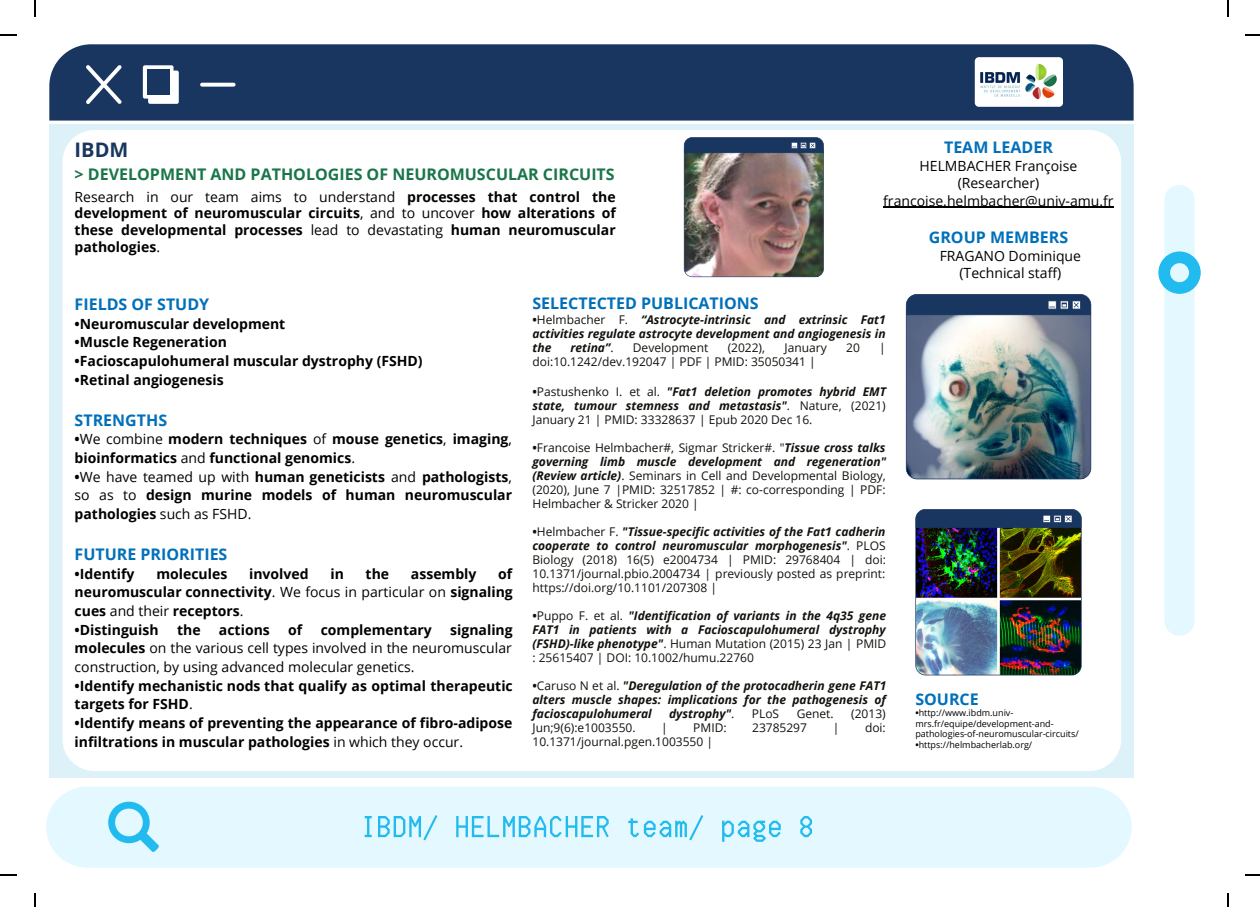
<style>
.page{position:relative;width:1260px;height:907px;background:#fff}
.page>*{position:absolute;margin:0;border:0;box-sizing:border-box;transform-origin:0 0}
.t1{font:50px "Computer says no";color:#21bbef}
.t2{font:700 20px "Open Sans";color:#183660}
.t3{font:700 16px "Open Sans";color:#0070ba}
.t4{font:700 16px "Open Sans";color:#197649}
.t5{font:700 14px/18.6px "Open Sans";color:#000;text-align:justify}
.t6{font:14px/17.6px "Open Sans";color:#000;text-align:center}
.t7{font:12px/14px "Open Sans";color:#11110d;text-align:justify}
.t8{font:italic 700 12px/14px "Open Sans";color:#11110d;text-align:justify}
.t9{font:9px/10.6px "Open Sans";color:#000}
.s1{font-weight:400}
.s2{font-weight:700}
.s3{font-style:normal}
.s4{font-weight:400;font-style:normal}
.s5{font-weight:700;font-style:italic}
</style>
<div class="page">
<div style="left:1164px;top:185px;width:30px;height:450px;background:#e3f8ff;border-radius:15px"></div>
<svg style="left:1158px;top:251px;width:42px;height:43px"></svg>
<div style="left:49px;top:44px;width:1084px;height:77px;background:#183660"></div>
<div style="left:49px;top:124px;width:1084px;height:654px;background:#ddf1f8"></div>
<div style="left:62px;top:130px;width:1058px;height:641px;background:#fff;border-radius:32px"></div>
<div style="left:46px;top:786px;width:1085px;height:81px;background:#e3f8ff"></div>
<svg style="left:108px;top:801px;width:51px;height:51px;background:#9ee2f9"></svg>
<img style="left:683px;top:137px;width:140px;height:140px">
<div style="left:974px;top:57px;width:88px;height:50px;background:#fff;border-radius:4px"></div>
<img style="left:980px;top:63px;width:77px;height:37px">
<img style="left:915px;top:509px;width:166px;height:166px">
<img style="left:905px;top:294px;width:185px;height:185px">
<hr style="left:883px;top:207px;width:230px;height:1px;background:#000">
<svg style="left:35px;top:0;width:1px;height:17px"></svg>
<svg style="left:0;top:35px;width:17px;height:1px"></svg>
<svg style="left:1245px;top:35px;width:14px;height:1px"></svg>
<svg style="left:35px;top:893px;width:1px;height:14px"></svg>
<svg style="left:0;top:874px;width:17px;height:1px"></svg>
<svg style="left:1245px;top:874px;width:14px;height:1px"></svg>
<h2 class="t2" style="left:75px;top:135px;width:55px">IBDM</h2>
<p class="t4" style="left:75px;top:163px;width:541px">&gt; DEVELOPMENT AND PATHOLOGIES OF NEUROMUSCULAR CIRCUITS</p>
<p class="t5" style="left:75px;top:188px;width:542px;line-height:16.6px"><span class="s1">Research in our team aims to understand</span> processes that control the development of neuromuscular circuits<span class="s1">, and to uncover</span> how alterations of these developmental processes <span class="s1">lead to devastating</span> human neuromuscular pathologies<span class="s1">.</span></p>
<p class="t3" style="left:943px;top:136px;width:110px">TEAM LEADER</p>
<p class="t6" style="left:883px;top:156px;width:232px">HELMBACHER Françoise (Researcher) francoise.helmbacher@univ-amu.fr</p>
<p class="t3" style="left:928px;top:226px;width:141px">GROUP MEMBERS</p>
<p class="t6" style="left:939px;top:246px;width:143px">FRAGANO Dominique (Technical staff)</p>
<p class="t3" style="left:75px;top:293px;width:136px">FIELDS OF STUDY</p>
<p class="t5" style="left:75px;top:314px;width:212px">•Neuromuscular development</p>
<p class="t5" style="left:75px;top:332px;width:154px">•Muscle Regeneration</p>
<p class="t5" style="left:75px;top:351px;width:349px">•Facioscapulohumeral muscular dystrophy (FSHD)</p>
<p class="t5" style="left:75px;top:370px;width:150px">•Retinal angiogenesis</p>
<p class="t3" style="left:75px;top:408px;width:94px">STRENGTHS</p>
<p class="t5" style="left:75px;top:429px;width:438px">•<span class="s1">We combine</span> modern techniques <span class="s1">of</span> mouse genetics<span class="s1">,</span> imaging<span class="s1">, </span>bioinformatics <span class="s1">and</span> functional genomics<span class="s1">.</span></p>
<p class="t5" style="left:75px;top:467px;width:439px">•<span class="s1">We have teamed up with</span> human geneticists <span class="s1">and</span> pathologists<span class="s1">, so as to</span> design murine models of human neuromuscular pathologies <span class="s1">such as FSHD.</span></p>
<p class="t3" style="left:75px;top:542px;width:154px">FUTURE PRIORITIES</p>
<p class="t5" style="left:75px;top:563px;width:61px">•Identify</p>
<p class="t5" style="left:156px;top:563px;width:72px">molecules</p>
<p class="t5" style="left:249px;top:563px;width:61px">involved</p>
<p class="t5" style="left:330px;top:563px;width:15px">in</p>
<p class="t5" style="left:365px;top:563px;width:25px">the</p>
<p class="t5" style="left:411px;top:563px;width:67px">assembly</p>
<p class="t5" style="left:75px;top:563px;width:439px;text-indent:423px">of neuromuscular connectivity<span class="s1">. We focus in particular on</span> signaling cues <span class="s1">and their</span> receptors<span class="s1">.</span></p>
<p class="t5" style="left:75px;top:620px;width:85px">•Distinguish</p>
<p class="t5" style="left:177px;top:620px;width:25px">the</p>
<p class="t5" style="left:219px;top:620px;width:52px">actions</p>
<p class="t5" style="left:288px;top:620px;width:16px">of</p>
<p class="t5" style="left:320px;top:620px;width:113px">complementary</p>
<p class="t6" style="left:75px;top:620px;width:439px;line-height:18.6px;text-align:justify;text-indent:375px"><span class="s2">signaling molecules</span> on the various cell types involved in the neuromuscular construction, by using advanced molecular genetics.</p>
<p class="t5" style="left:75px;top:676px;width:439px">•Identify mechanistic nods that qualify as optimal therapeutic targets for FSHD<span class="s1">.</span></p>
<p class="t5" style="left:75px;top:713px;width:439px">•Identify means of preventing the appearance of fibro-adipose infiltrations in muscular pathologies <span class="s1">in which they occur.</span></p>
<p class="t3" style="left:532px;top:292px;width:228px">SELECTECTED PUBLICATIONS</p>
<p class="t8" style="left:532px;top:312px;width:355px"><span class="s3">•</span><span class="s4">Helmbacher F.</span> “Astrocyte-intrinsic and extrinsic Fat1 activities regulate astrocyte development and angiogenesis in the</p>
<p class="t8" style="left:570px;top:340px;width:45px">retina”<span class="s4">.</span></p>
<p class="t7" style="left:632px;top:340px;width:77px">Development</p>
<p class="t7" style="left:727px;top:340px;width:39px">(2022),</p>
<p class="t7" style="left:784px;top:340px;width:44px">January</p>
<p class="t7" style="left:846px;top:340px;width:15px">20</p>
<p class="t7" style="left:879px;top:340px;width:8px">|</p>
<p class="t7" style="left:532px;top:354px;width:285px">doi:10.1242/dev.192047 | PDF | PMID: 35050341 |</p>
<p class="t7" style="left:532px;top:384px;width:355px"><span class="s2">•</span>Pastushenko I. et al. <span class="s5">"Fat1 deletion promotes hybrid EMT state, tumour stemness and metastasis"</span>. Nature, (2021)<br>January 21 | PMID: 33328637 | Epub 2020 Dec 16.</p>
<p class="t7" style="left:532px;top:440px;width:355px"><span class="s2">•</span>Francoise Helmbacher#, Sigmar Stricker#. "<span class="s5">Tissue cross talks governing limb muscle development and regeneration" (Review article)</span>. Seminars in Cell and Developmental Biology, (2020), June 7 |PMID: 32517852 | #: co-corresponding | PDF:<br>Helmbacher &amp; Stricker 2020 |</p>
<p class="t7" style="left:532px;top:524px;width:355px"><span class="s2">•</span>Helmbacher F. <span class="s5">"Tissue-specific activities of the Fat1 cadherin cooperate to control neuromuscular morphogenesis"</span>. PLOS Biology (2018) 16(5) e2004734 | PMID: 29768404 | doi:<br>10.1371/journal.pbio.2004734 | previously posted as preprint: https://doi.org/10.1101/207308 |</p>
<p class="t8" style="left:532px;top:608px;width:355px"><span class="s3">•</span><span class="s4">Puppo F. et al.</span> "Identification of variants in the 4q35 gene FAT1 in patients with a Facioscapulohumeral dystrophy (FSHD)-like phenotype"<span class="s4">. Human Mutation (2015) 23 Jan | PMID : 25615407 | DOI: 10.1002/humu.22760</span></p>
<p class="t8" style="left:532px;top:678px;width:355px"><span class="s3">•</span><span class="s4">Caruso N et al.</span> "Deregulation of the protocadherin gene FAT1 alters muscle shapes: implications for the pathogenesis of facioscapulohumeral</p>
<p class="t8" style="left:669px;top:706px;width:67px">dystrophy"<span class="s4">.</span></p>
<p class="t7" style="left:751px;top:706px;width:29px">PLoS</p>
<p class="t7" style="left:796px;top:706px;width:38px">Genet.</p>
<p class="t7" style="left:851px;top:706px;width:36px">(2013)</p>
<p class="t7" style="left:532px;top:720px;width:105px">Jun;9(6):e1003550.</p>
<p class="t7" style="left:661px;top:720px;width:8px">|</p>
<p class="t7" style="left:693px;top:720px;width:35px">PMID:</p>
<p class="t7" style="left:752px;top:720px;width:56px">23785297</p>
<p class="t7" style="left:832px;top:720px;width:8px">|</p>
<p class="t7" style="left:864px;top:720px;width:22px">doi:</p>
<p class="t7" style="left:532px;top:734px;width:182px">10.1371/journal.pgen.1003550 |</p>
<h1 class="t1" style="left:362px;top:790px;width:455px">IBDM/ HELMBACHER team/ page 8</h1>
<p class="t3" style="left:915px;top:687px;width:65px">SOURCE</p>
<p class="t9" style="left:915px;top:707px;width:165px"><span class="s2">•</span>http://www.ibdm.univ&shy;mrs.fr/equipe/development-and&shy;pathologies-of-neuromuscular-circuits/</p>
<p class="t9" style="left:915px;top:739px;width:118px"><span class="s2">•</span>https://helmbacherlab.org/</p>
</div>
